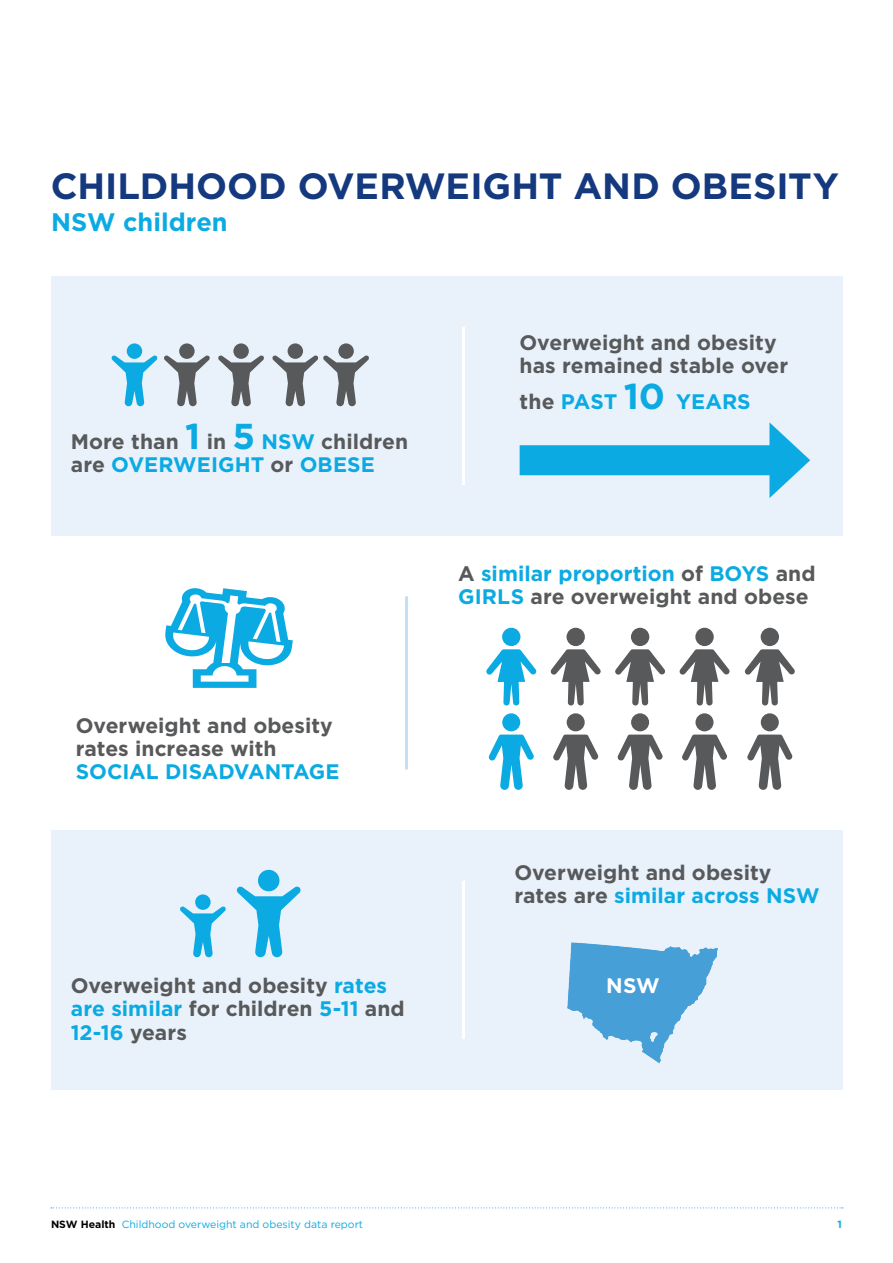
<style>
.page{position:relative;width:893px;height:1263px;background:#fff}
.page>*{position:absolute;margin:0;border:0;box-sizing:border-box;transform-origin:0 0}
.t1{font:700 36.45px "Gotham";color:#15397f}
.t2{font:700 25.35px "Gotham";color:#0baae2}
.t3{font:700 21px/23.1px "Gotham";color:#58595b}
.t4{font:700 21px "Gotham";color:#0baae2}
.t5{font:700 21px "Gotham";color:#fff}
.t6{font:10.5px "Gotham";color:#0baae2}
.t7{font:700 10.5px "Gotham";color:#0baae2}
.s1{font-size:36px;color:#0baae2}
.s2{color:#0baae2}
.s3{color:#58595b}
.s4{font-size:36px}
.s5{font-weight:700;color:#000}
</style>
<div class="page">
<svg style="left:51px;top:1207px;width:792px;height:1px"></svg>
<div style="left:51px;top:276px;width:791px;height:259px;background:#e9f2fb"></div>
<div style="left:51px;top:830px;width:791px;height:259px;background:#e9f2fb"></div>
<div style="left:127px;top:343px;width:15px;height:16px;background:#0baae2;border-radius:50%"></div>
<svg style="left:111px;top:355px;width:47px;height:51px"></svg>
<div style="left:179px;top:343px;width:16px;height:16px;background:#58595b;border-radius:50%"></div>
<svg style="left:164px;top:355px;width:46px;height:51px"></svg>
<div style="left:233px;top:343px;width:16px;height:16px;background:#58595b;border-radius:50%"></div>
<svg style="left:218px;top:355px;width:46px;height:51px"></svg>
<div style="left:288px;top:343px;width:15px;height:16px;background:#58595b;border-radius:50%"></div>
<div style="left:338px;top:343px;width:16px;height:16px;background:#58595b;border-radius:50%"></div>
<svg style="left:272px;top:355px;width:97px;height:51px"></svg>
<hr style="left:462px;top:327px;width:3px;height:158px;background:#fff">
<hr style="left:462px;top:881px;width:3px;height:158px;background:#fff">
<hr style="left:405px;top:596px;width:3px;height:173px;background:#c3dff5">
<div style="left:520px;top:445px;width:264px;height:30px;background:#0baae2"></div>
<svg style="left:769px;top:422px;width:41px;height:76px"></svg>
<svg style="left:488px;top:734px;width:46px;height:56px"></svg>
<div style="left:502px;top:713px;width:18px;height:18px;background:#0baae2;border-radius:50%"></div>
<svg style="left:553px;top:734px;width:46px;height:56px"></svg>
<div style="left:567px;top:713px;width:18px;height:18px;background:#58595b;border-radius:50%"></div>
<svg style="left:617px;top:734px;width:46px;height:56px"></svg>
<div style="left:631px;top:713px;width:18px;height:18px;background:#58595b;border-radius:50%"></div>
<svg style="left:682px;top:734px;width:45px;height:56px"></svg>
<div style="left:695px;top:713px;width:18px;height:18px;background:#58595b;border-radius:50%"></div>
<svg style="left:747px;top:734px;width:46px;height:56px"></svg>
<div style="left:761px;top:713px;width:18px;height:18px;background:#58595b;border-radius:50%"></div>
<div style="left:502px;top:628px;width:18px;height:18px;background:#0baae2;border-radius:50%"></div>
<svg style="left:486px;top:649px;width:51px;height:56px"></svg>
<div style="left:566px;top:628px;width:19px;height:18px;background:#58595b;border-radius:50%"></div>
<svg style="left:550px;top:649px;width:51px;height:56px"></svg>
<div style="left:631px;top:628px;width:18px;height:18px;background:#58595b;border-radius:50%"></div>
<svg style="left:615px;top:649px;width:50px;height:56px"></svg>
<div style="left:695px;top:628px;width:19px;height:18px;background:#58595b;border-radius:50%"></div>
<svg style="left:679px;top:649px;width:51px;height:56px"></svg>
<div style="left:761px;top:628px;width:18px;height:18px;background:#58595b;border-radius:50%"></div>
<svg style="left:744px;top:649px;width:51px;height:56px"></svg>
<svg style="left:165px;top:588px;width:128px;height:100px"></svg>
<div style="left:195px;top:894px;width:16px;height:16px;background:#0baae2;border-radius:50%"></div>
<svg style="left:180px;top:906px;width:46px;height:51px"></svg>
<div style="left:258px;top:870px;width:21px;height:21px;background:#0baae2;border-radius:50%"></div>
<svg style="left:236px;top:886px;width:65px;height:71px"></svg>
<img style="left:568px;top:942px;width:149px;height:122px">
<h1 class="t1" style="left:51px;top:162px;width:790px">CHILDHOOD OVERWEIGHT AND OBESITY</h1>
<p class="t2" style="left:51px;top:205px;width:178px">NSW children</p>
<p class="t3" style="left:71px;top:430px;width:339px">More than <span class="s1">1</span> in <span class="s1">5</span> <span class="s2">NSW</span> children are <span class="s2">OVERWEIGHT</span> or <span class="s2">OBESE</span></p>
<p class="t3" style="left:76px;top:713px;width:258px">Overweight and obesity rates increase with</p>
<p class="t4" style="left:76px;top:757px;width:265px">SOCIAL DISADVANTAGE</p>
<p class="t3" style="left:71px;top:974px;width:335px">Overweight and obesity <span class="s2">rates are similar</span> for children <span class="s2">5-11</span> and<br><span class="s2">12-16</span> years</p>
<p class="t3" style="left:520px;top:331px;width:270px">Overweight and obesity has remained stable over</p>
<p class="t4" style="left:520px;top:387px;width:233px"><span class="s3">the</span> PAST <span class="s4">10</span> YEARS</p>
<p class="t3" style="left:458px;top:562px;width:359px">A <span class="s2">similar proportion</span> of <span class="s2">BOYS</span> and<br><span class="s2">GIRLS</span> are overweight and obese</p>
<p class="t3" style="left:514px;top:861px;width:307px">Overweight and obesity rates are <span class="s2">similar across NSW</span></p>
<p class="t5" style="left:606px;top:972px;width:55px">NSW</p>
<p class="t6" style="left:51px;top:1217px;width:314px"><span class="s5">NSW Health</span> Childhood overweight and obesity data report</p>
<p class="t7" style="left:837px;top:1217px;width:6px">1</p>
</div>
